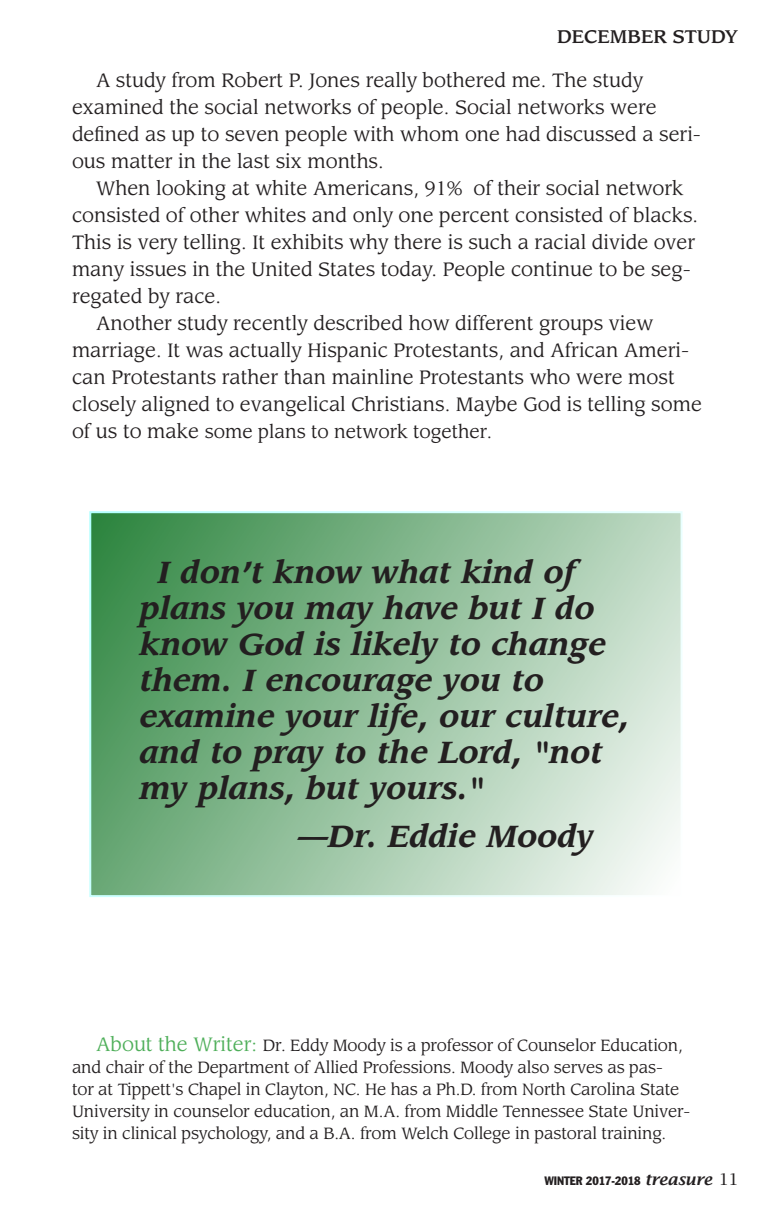
<style>
.page{position:relative;width:774px;height:1224px;background:#fff}
.page>*{position:absolute;margin:0;border:0;box-sizing:border-box;transform-origin:0 0}
.t1{font:italic 700 30px/36px "Leawood";color:#231f20}
.t2{font:19px/27px "Leawood";color:#231f20}
.t3{font:18px "Leawood";color:#231f20}
.t4{font:500 18px "Leawood";color:#231f20}
.t5{font:16px/22px "Leawood";letter-spacing:-.01em;color:#231f20}
.t6{font:condensed 12px "Franklin Gothic";letter-spacing:-.005em;color:#231f20}
.s1{font-size:19px}
.s2{font-size:19px;color:#4faf5a}
.s3{font-family:"Lucida Bright";font-weight:600;font-style:italic;font-stretch:normal;font-size:16px}
.s4{font-family:"Lucida Bright";font-stretch:normal;font-size:16px}
</style>
<div class="page">
<svg style="left:89px;top:511px;width:594px;height:386px"></svg>
<p class="t4" style="left:557px;top:25px;width:182px">DECEMBER STUDY</p>
<p class="t2" style="left:72px;top:67px;width:631px;text-indent:24px">A study from Robert P. Jones really bothered me. The study examined the social networks of people. Social networks were defined as up to seven people with whom one had discussed a seri&shy;ous matter in the last six months.</p>
<p class="t2" style="left:72px;top:175px;width:628px;text-indent:24px">When looking at white Americans, 91% of their social network consisted of other whites and only one percent consisted of blacks.<br>This is very telling. It exhibits why there is such a racial divide over many issues in the United States today. People continue to be seg&shy;regated by race.</p>
<p class="t2" style="left:72px;top:310px;width:631px;text-indent:24px">Another study recently described how different groups view marriage. It was actually Hispanic Protestants, and African Ameri&shy;can Protestants rather than mainline Protestants who were most closely aligned to evangelical Christians. Maybe God is telling some</p>
<p class="t3" style="left:72px;top:421px;width:422px"><span class="s1">of us to make</span> some plans to network together.</p>
<p class="t1" style="left:140px;top:555px;width:468px;text-indent:18px">I don’t know what kind of plans you may have but I do know God is likely to change them. I encourage you to</p>
<p class="t1" style="left:140px;top:699px;width:491px">examine your life, our culture, and to pray to the Lord, "not my plans, but yours."</p>
<p class="t1" style="left:298px;top:819px;width:297px">—Dr. Eddie Moody</p>
<p class="t5" style="left:72px;top:1035px;width:620px;text-indent:24px"><span class="s2">About the Writer:</span> Dr. Eddy Moody is a professor of Counselor Education, and chair of the Department of Allied Professions. Moody also serves as pas-<br>tor at Tippett's Chapel in Clayton, NC. He has a Ph.D. from North Carolina State University in counselor education, an M.A. from Middle Tennessee State Univer&shy;sity in clinical psychology, and a B.A. from Welch College in pastoral training.</p>
<p class="t6" style="left:544px;top:1174px;width:196px">WINTER 2017-2018 <span class="s3">treasure</span> <span class="s4">11</span></p>
</div>
